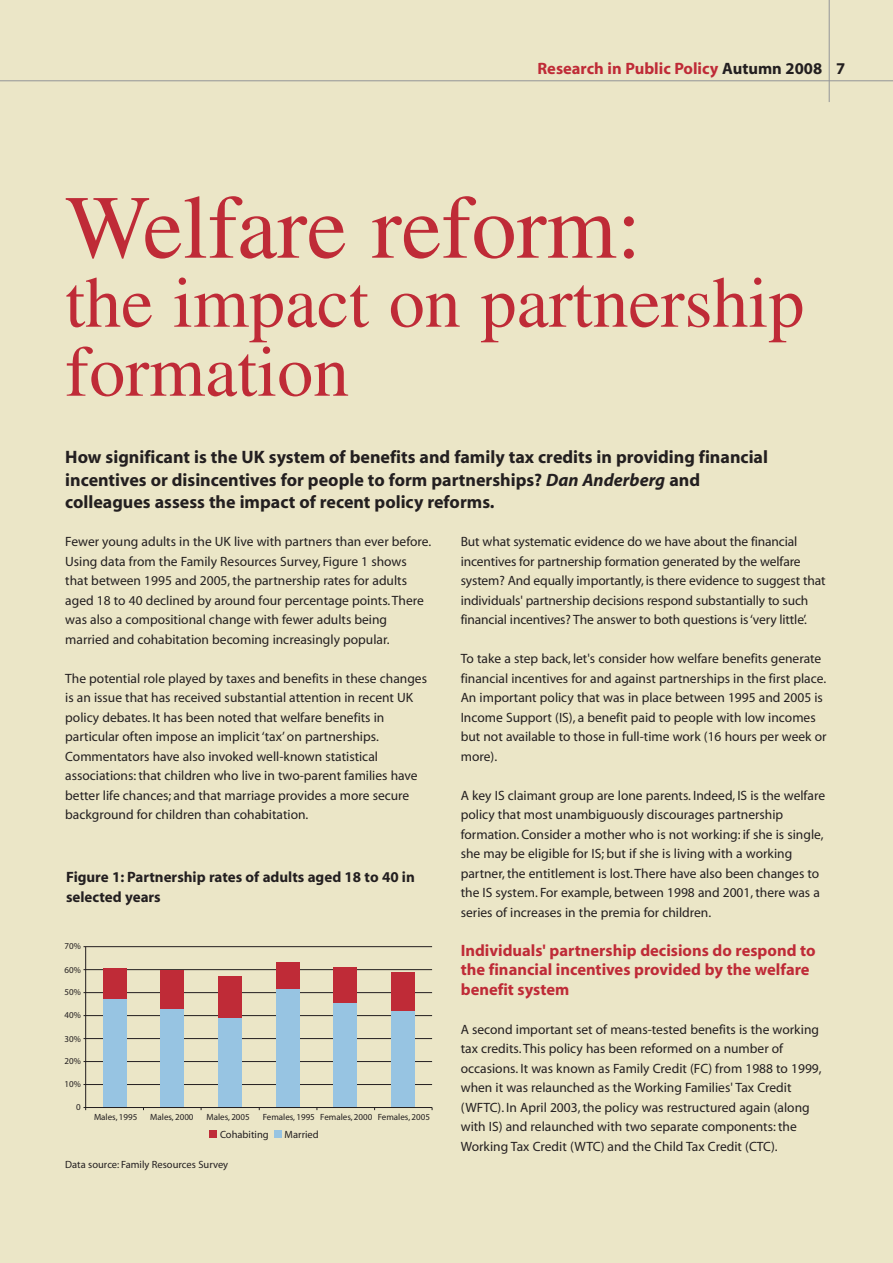
<style>
.page{position:relative;width:893px;height:1263px;background:#ebe6c7}
.page>*{position:absolute;margin:0;border:0;box-sizing:border-box;transform-origin:0 0}
.t1{font:90px "Times";color:#bf2b37}
.t2{font:72px/69px "Times";color:#bf2b37}
.t3{font:700 18px/22.5px "Myriad";color:#231f20}
.t4{font:700 16.5px/19.5px "Myriad";color:#bf2b37}
.t5{font:700 15px/19.5px "Myriad";color:#231f20}
.t6{font:13.5px/19.5px "Myriad";color:#231f20}
.t7{font:10.5px "Myriad";color:#231f20}
.t8{font:9px "Myriad";color:#231f20}
.s1{color:#231f20}
.s2{font-style:italic}
</style>
<div class="page">
<hr style="left:829px;top:0;width:1px;height:102px;background:#939598">
<hr style="left:0;top:80px;width:893px;height:1px;background:#939598">
<hr style="left:83px;top:946px;width:349px;height:1px;background:#231f20">
<hr style="left:83px;top:969px;width:349px;height:1px;background:#231f20">
<hr style="left:83px;top:992px;width:349px;height:1px;background:#231f20">
<hr style="left:83px;top:1015px;width:349px;height:1px;background:#231f20">
<hr style="left:83px;top:1038px;width:349px;height:1px;background:#231f20">
<hr style="left:83px;top:1061px;width:349px;height:1px;background:#231f20">
<hr style="left:83px;top:1084px;width:349px;height:1px;background:#231f20">
<div style="left:103px;top:968px;width:24px;height:30px;background:#bf2b37"></div>
<div style="left:160px;top:970px;width:24px;height:39px;background:#bf2b37"></div>
<div style="left:218px;top:976px;width:24px;height:42px;background:#bf2b37"></div>
<div style="left:276px;top:962px;width:23px;height:27px;background:#bf2b37"></div>
<div style="left:333px;top:967px;width:24px;height:36px;background:#bf2b37"></div>
<div style="left:391px;top:972px;width:24px;height:39px;background:#bf2b37"></div>
<div style="left:103px;top:998px;width:24px;height:109px;background:#97c4e2"></div>
<div style="left:160px;top:1009px;width:24px;height:98px;background:#97c4e2"></div>
<div style="left:218px;top:1018px;width:24px;height:89px;background:#97c4e2"></div>
<div style="left:276px;top:989px;width:23px;height:118px;background:#97c4e2"></div>
<div style="left:333px;top:1003px;width:24px;height:104px;background:#97c4e2"></div>
<div style="left:391px;top:1011px;width:24px;height:96px;background:#97c4e2"></div>
<div style="left:209px;top:1131px;width:7px;height:7px;background:#bf2b37"></div>
<div style="left:274px;top:1131px;width:7px;height:7px;background:#97c4e2"></div>
<hr style="left:83px;top:1107px;width:349px;height:1px;background:#231f20">
<hr style="left:85px;top:947px;width:1px;height:163px;background:#231f20">
<p class="t4" style="left:537px;top:60px;width:309px">Research in Public Policy <span class="s1">Autumn 2008 7</span></p>
<h1 class="t1" style="left:65px;top:196px;width:578px">Welfare reform:</h1>
<h2 class="t2" style="left:65px;top:275px;width:741px">the impact on partnership formation</h2>
<h3 class="t3" style="left:65px;top:447px;width:704px">How significant is the UK system of benefits and family tax credits in providing financial incentives or disincentives for people to form partnerships? <span class="s2">Dan Anderberg</span> and colleagues assess the impact of recent policy reforms.</h3>
<p class="t6" style="left:65px;top:533px;width:368px">Fewer young adults in the UK live with partners than ever before.<br>Using data from the Family Resources Survey, Figure 1 shows that between 1995 and 2005, the partnership rates for adults aged 18 to 40 declined by around four percentage points.There was also a compositional change with fewer adults being married and cohabitation becoming increasingly popular.</p>
<p class="t6" style="left:65px;top:669px;width:363px">The potential role played by taxes and benefits in these changes is an issue that has received substantial attention in recent UK policy debates. It has been noted that welfare benefits in particular often impose an implicit‘tax’ on partnerships.<br>Commentators have also invoked well-known statistical associations: that children who live in two-parent families have better life chances; and that marriage provides a more secure background for children than cohabitation.</p>
<p class="t5" style="left:66px;top:869px;width:350px">Figure 1: Partnership rates of adults aged 18 to 40 in selected years</p>
<p class="t8" style="left:65px;top:943px;width:18px">70%</p>
<p class="t8" style="left:65px;top:967px;width:18px">60%</p>
<p class="t8" style="left:65px;top:989px;width:18px">50%</p>
<p class="t8" style="left:65px;top:1012px;width:18px">40%</p>
<p class="t8" style="left:65px;top:1035px;width:18px">30%</p>
<p class="t8" style="left:65px;top:1058px;width:18px">20%</p>
<p class="t8" style="left:65px;top:1081px;width:18px">10%</p>
<p class="t8" style="left:76px;top:1103px;width:6px">0</p>
<p class="t8" style="left:94px;top:1114px;width:45px">Males, 1995</p>
<p class="t8" style="left:150px;top:1114px;width:45px">Males, 2000</p>
<p class="t8" style="left:207px;top:1114px;width:45px">Males, 2005</p>
<p class="t8" style="left:263px;top:1114px;width:169px">Females, 1995 Females, 2000 Females, 2005</p>
<p class="t7" style="left:220px;top:1130px;width:50px">Cohabiting</p>
<p class="t7" style="left:285px;top:1130px;width:36px">Married</p>
<p class="t7" style="left:65px;top:1160px;width:164px">Data source: Family Resources Survey</p>
<p class="t6" style="left:461px;top:533px;width:366px">But what systematic evidence do we have about the financial incentives for partnership formation generated by the welfare system? And equally importantly, is there evidence to suggest that individuals' partnership decisions respond substantially to such financial incentives? The answer to both questions is‘very little’.</p>
<p class="t6" style="left:461px;top:650px;width:367px">To take a step back, let's consider how welfare benefits generate financial incentives for and against partnerships in the first place.<br>An important policy that was in place between 1995 and 2005 is Income Support (IS), a benefit paid to people with low incomes but not available to those in full-time work (16 hours per week or more).</p>
<p class="t6" style="left:461px;top:786px;width:366px">A key IS claimant group are lone parents. Indeed, IS is the welfare policy that most unambiguously discourages partnership formation. Consider a mother who is not working: if she is single, she may be eligible for IS; but if she is living with a working partner, the entitlement is lost.There have also been changes to the IS system. For example, between 1998 and 2001, there was a series of increases in the premia for children.</p>
<p class="t4" style="left:461px;top:942px;width:356px">Individuals' partnership decisions do respond to the financial incentives provided by the welfare benefit system</p>
<p class="t6" style="left:461px;top:1020px;width:362px">A second important set of means-tested benefits is the working tax credits.This policy has been reformed on a number of occasions. It was known as Family Credit (FC) from 1988 to 1999, when it was relaunched as the Working Families' Tax Credit (WFTC). In April 2003, the policy was restructured again (along with IS) and relaunched with two separate components: the Working Tax Credit (WTC) and the Child Tax Credit (CTC).</p>
</div>
